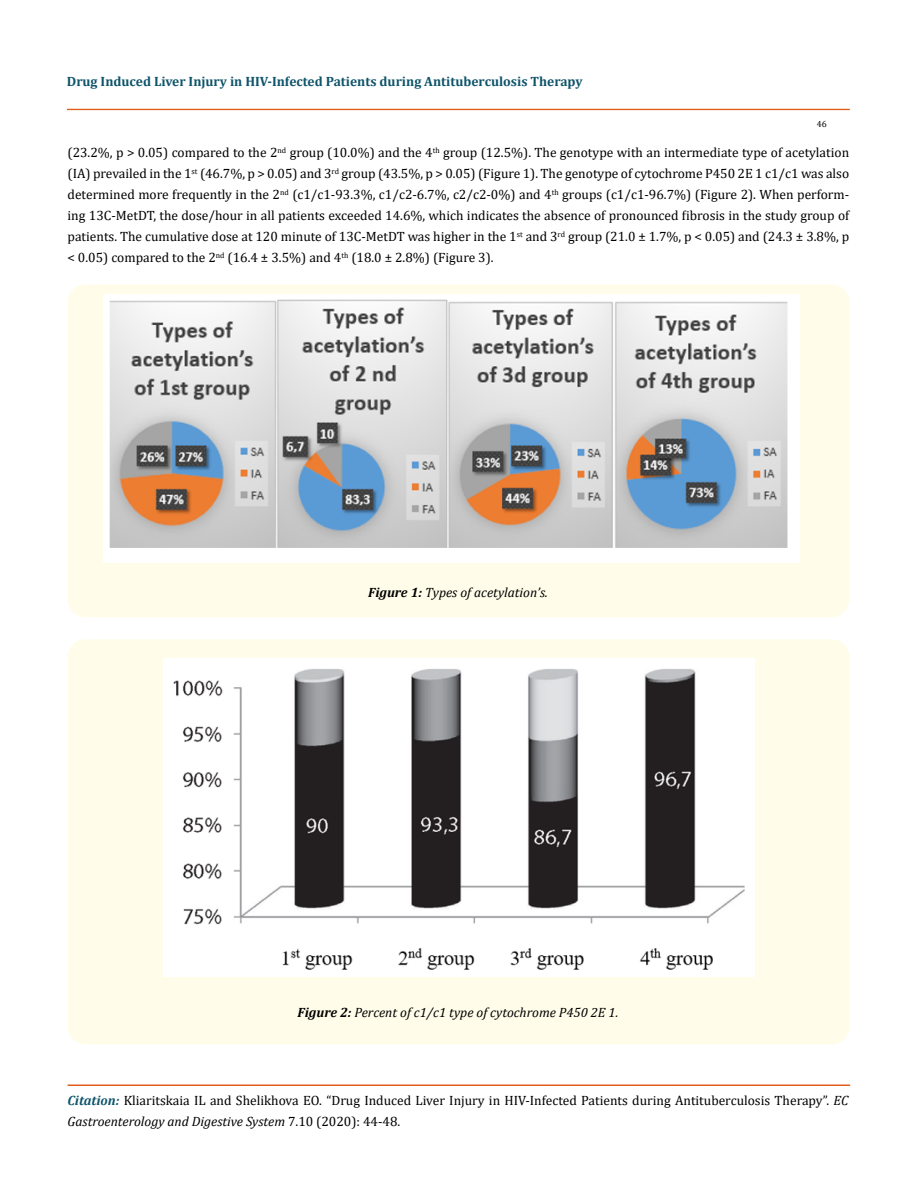
<style>
.page{position:relative;width:917px;height:1190px;background:#fff}
.page>*{position:absolute;margin:0;border:0;box-sizing:border-box;transform-origin:0 0}
.t1{font:13.5px/21px "Cambria";color:#000}
.t2{font:italic 13.5px "Cambria";color:#000}
.t3{font:700 13.5px "Cambria";color:#0e546a}
.t4{font:9px "Cambria";color:#000}
.s1{font-weight:700}
.s2{font-weight:700;font-style:italic;color:#0e546a}
.s3{font-style:italic}
</style>
<div class="page">
<div style="left:67px;top:109px;width:782px;height:1px;border:1px solid #e05d1a"></div>
<hr style="left:68px;top:1085px;width:781px;height:1px;background:#e05d1a">
<div style="left:68px;top:284px;width:781px;height:333px;background:#fffde9;border-radius:18px"></div>
<img style="left:104px;top:295px;width:695px;height:267px">
<div style="left:68px;top:639px;width:781px;height:405px;background:#fffde9;border-radius:18px"></div>
<img style="left:163px;top:658px;width:591px;height:318px">
<p class="t3" style="left:67px;top:72px;width:517px">Drug Induced Liver Injury in HIV-Infected Patients during Antituberculosis Therapy</p>
<p class="t4" style="left:816px;top:118px;width:11px">46</p>
<p class="t1" style="left:67px;top:142px;width:783px;text-align:justify">(23.2%, p &gt; 0.05) compared to the 2<sup>nd</sup> group (10.0%) and the 4<sup>th</sup> group (12.5%). The genotype with an intermediate type of acetylation (IA) prevailed in the 1<sup>st</sup> (46.7%, p &gt; 0.05) and 3<sup>rd</sup> group (43.5%, p &gt; 0.05) (Figure 1). The genotype of cytochrome P450 2E 1 c1/c1 was also determined more frequently in the 2<sup>nd</sup> (c1/c1-93.3%, c1/c2-6.7%, c2/c2-0%) and 4<sup>th</sup> groups (c1/c1-96.7%) (Figure 2). When perform&shy;ing 13C-MetDT, the dose/hour in all patients exceeded 14.6%, which indicates the absence of pronounced fibrosis in the study group of patients. The cumulative dose at 120 minute of 13C-MetDT was higher in the 1<sup>st</sup> and 3<sup>rd</sup> group (21.0 ± 1.7%, p &lt; 0.05) and (24.3 ± 3.8%, p &lt; 0.05) compared to the 2<sup>nd</sup> (16.4 ± 3.5%) and 4<sup>th</sup> (18.0 ± 2.8%) (Figure 3).</p>
<p class="t2" style="left:368px;top:582px;width:181px"><span class="s1">Figure 1:</span> Types of acetylation’s.</p>
<p class="t2" style="left:297px;top:1002px;width:322px"><span class="s1">Figure 2:</span> Percent of c1/c1 type of cytochrome P450 2E 1.</p>
<p class="t1" style="left:68px;top:1090px;width:782px"><span class="s2">Citation:</span> Kliaritskaia IL and Shelikhova EO. “Drug Induced Liver Injury in HIV-Infected Patients during Antituberculosis Therapy”. <span class="s3">EC<br>Gastroenterology and Digestive System</span> 7.10 (2020): 44-48.</p>
</div>
